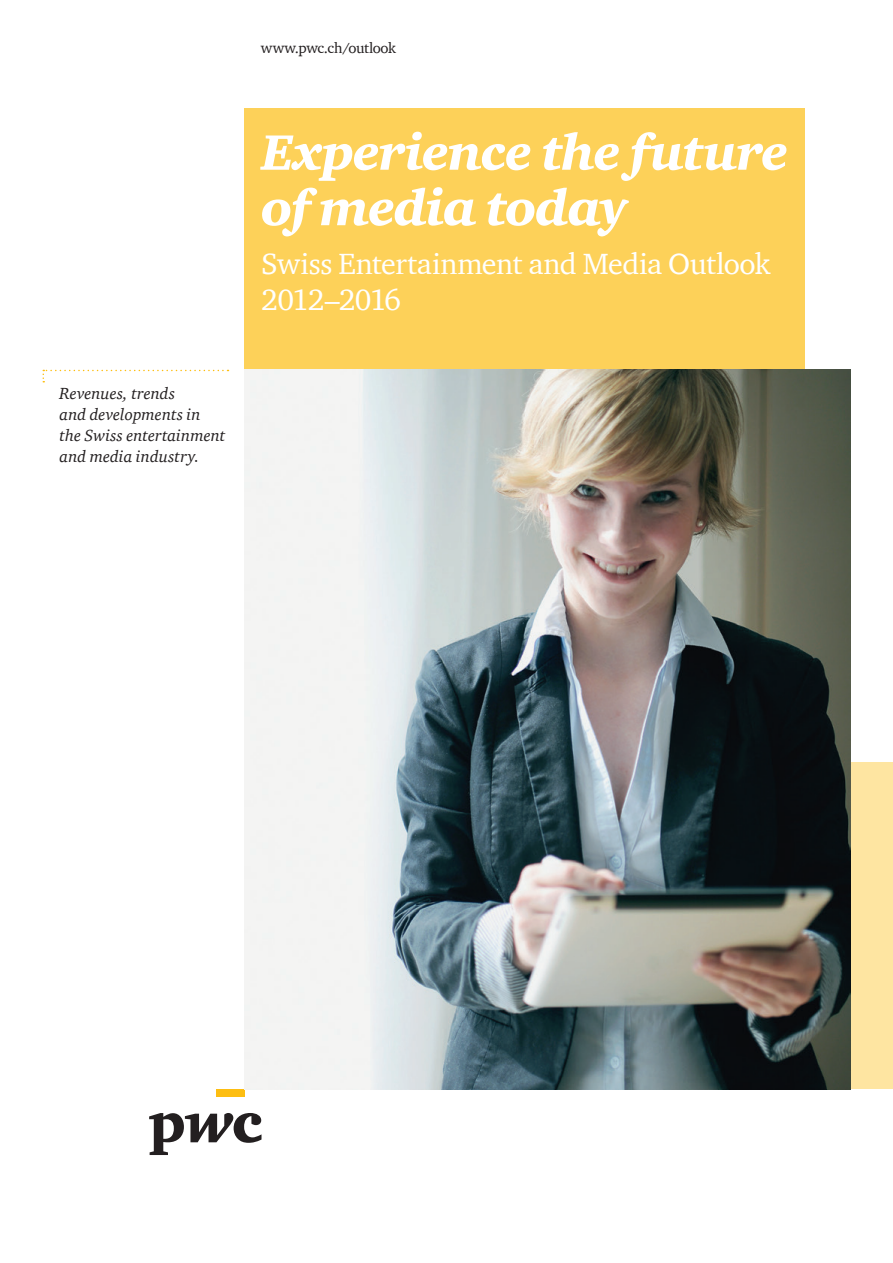
<style>
.page{position:relative;width:893px;height:1263px;background:#fff}
.page>*{position:absolute;margin:0;border:0;box-sizing:border-box;transform-origin:0 0}
.t1{font:italic 900 51px/55.5px "ITC Charter Com";letter-spacing:-.02em;color:#fff}
.t2{font:30px/36px "ITC Charter Com";letter-spacing:-.015em;color:#fff}
.t3{font:italic 16.5px/21px "ITC Charter Com";color:#231f20}
.t4{font:15px "ITC Charter Com";letter-spacing:-.025em;color:#231f20}
</style>
<div class="page">
<div style="left:850px;top:762px;width:43px;height:327px;background:#fee5a1"></div>
<div style="left:244px;top:108px;width:561px;height:981px;background:#fdd159"></div>
<div style="left:216px;top:1089px;width:28px;height:7px;background:#fdbe12"></div>
<svg style="left:149px;top:1113px;width:112px;height:42px"></svg>
<svg style="left:43px;top:370px;width:185px;height:12px"></svg>
<img style="left:244px;top:370px;width:606px;height:719px">
<p class="t3" style="left:60px;top:383px;width:167px">Revenues, trends<br>and developments in the Swiss entertainment and media industry.</p>
<p class="t4" style="left:261px;top:38px;width:137px">www.pwc.ch/outlook</p>
<h1 class="t1" style="left:261px;top:124px;width:529px">Experience the future of media today</h1>
<h2 class="t2" style="left:261px;top:245px;width:511px">Swiss Entertainment and Media Outlook<br>2012–2016</h2>
</div>
